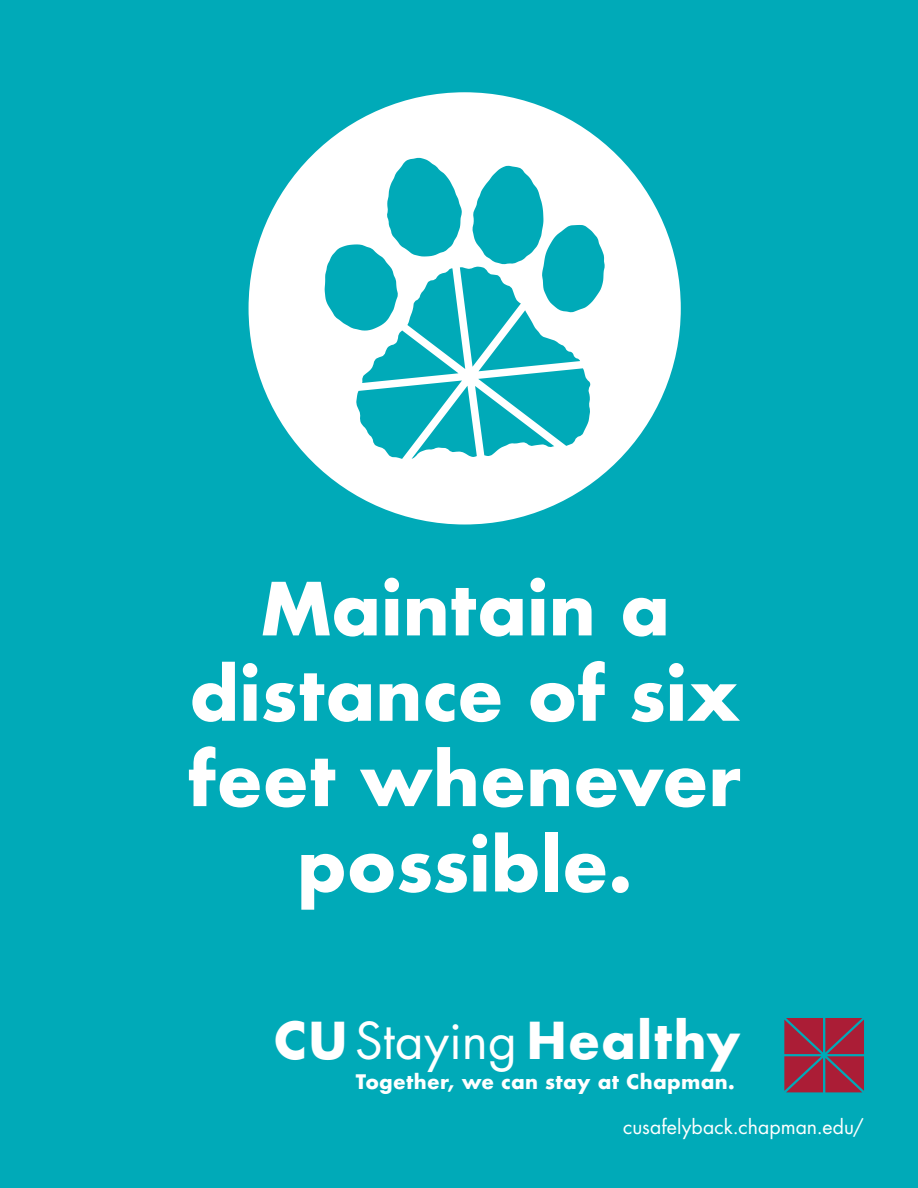
<style>
.page{position:relative;width:918px;height:1188px;background:#00aab8}
.page>*{position:absolute;margin:0;border:0;box-sizing:border-box;transform-origin:0 0}
.t1{font:700 71.1px/85.3px "Futura";color:#fff;text-align:center}
.t2{font:700 49.5px "Futura";letter-spacing:.025em;color:#fff}
.t3{font:700 19.5px "Futura";letter-spacing:.02em;color:#fff}
.t4{font:19.5px "Futura";letter-spacing:.005em;color:#fff}
.s1{font-weight:400}
</style>
<div class="page">
<svg style="left:784px;top:1018px;width:80px;height:74px;background:#923048"></svg>
<div style="left:249px;top:92px;width:432px;height:433px;background:#fff;border-radius:50%"></div>
<svg style="left:325px;top:158px;width:280px;height:301px"></svg>
<p class="t1" style="left:188px;top:566px;width:555px">Maintain a distance of six feet whenever possible.</p>
<p class="t2" style="left:273px;top:1005px;width:469px">CU <span class="s1">Staying</span> Healthy</p>
<p class="t3" style="left:356px;top:1067px;width:381px">Together, we can stay at Chapman.</p>
<p class="t4" style="left:623px;top:1113px;width:243px">cusafelyback.chapman.edu/</p>
</div>
